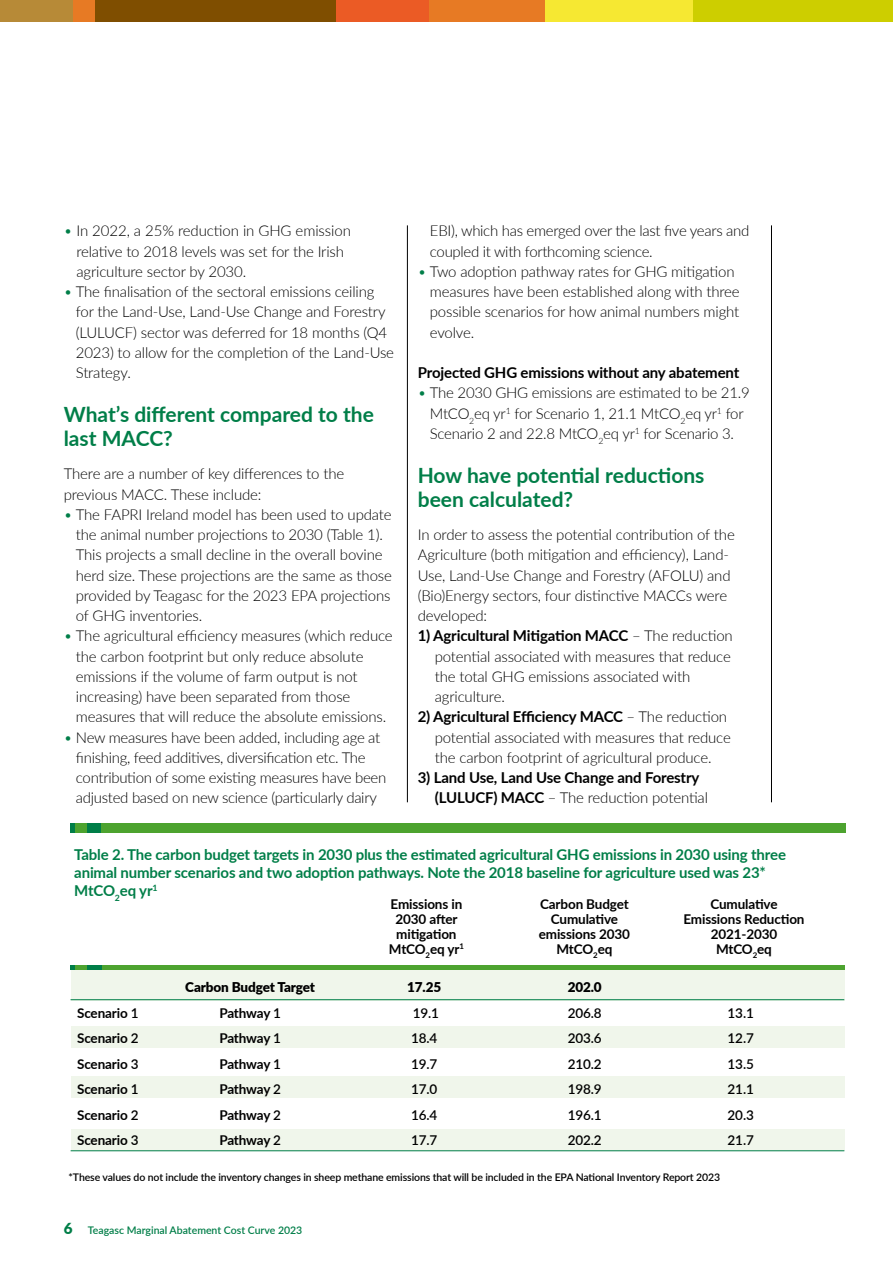
<style>
.page{position:relative;width:893px;height:1263px;background:#fff}
.page>*{position:absolute;margin:0;border:0;box-sizing:border-box;transform-origin:0 0}
.t1{font:700 21px/24px "Lato";color:#007e48}
.t2{font:300 15px/20.2px "Lato";letter-spacing:-.01em;color:#000}
.t3{font:700 15px/18px "Lato";letter-spacing:-.01em;color:#007e48}
.t4{font:700 15px/20.2px "Lato";letter-spacing:-.01em;color:#000}
.t5{font:700 13.5px/15px "Lato";letter-spacing:-.01em;color:#000;text-align:center}
.t6{font:600 13.5px "Lato";letter-spacing:-.01em;color:#000}
.t7{font:900 13.5px "Lato";letter-spacing:-.01em;color:#000}
.t8{font:600 10.5px "Lato";letter-spacing:-.01em;color:#000}
.t9{font:600 10.5px "Lato";color:#007e48}
.s1{color:#007e48}
.s2{font-weight:700}
.s3{font-weight:300}
.s4{font-weight:600}
.s5{font-weight:900;font-size:15.15px}
</style>
<div class="page">
<div style="left:0;top:0;width:73px;height:22px;background:#b78a37"></div>
<div style="left:95px;top:0;width:242px;height:22px;background:#7f4e00"></div>
<div style="left:73px;top:0;width:22px;height:22px;background:#e77a24"></div>
<div style="left:429px;top:0;width:116px;height:22px;background:#e77a24"></div>
<div style="left:336px;top:0;width:93px;height:22px;background:#eb5b25"></div>
<div style="left:692px;top:0;width:201px;height:22px;background:#cdce00"></div>
<div style="left:545px;top:0;width:147px;height:22px;background:#f6e832"></div>
<hr style="left:407px;top:225px;width:1px;height:577px;background:#000">
<hr style="left:771px;top:225px;width:1px;height:577px;background:#000">
<div style="left:71px;top:967px;width:773px;height:33px;background:#f0f6eb"></div>
<div style="left:71px;top:1026px;width:773px;height:21px;background:#f0f6eb"></div>
<div style="left:71px;top:1076px;width:773px;height:21px;background:#f0f6eb"></div>
<div style="left:71px;top:1129px;width:773px;height:21px;background:#f0f6eb"></div>
<hr style="left:71px;top:1150px;width:773px;height:1px;background:#007e48">
<svg style="left:70px;top:965px;width:6px;height:4px"></svg>
<hr style="left:87px;top:965px;width:15px;height:4px;background:#007e48">
<hr style="left:76px;top:965px;width:11px;height:4px;background:#4da32f">
<hr style="left:102px;top:965px;width:742px;height:4px;background:#4da32f">
<div style="left:70px;top:823px;width:6px;height:10px;background:#007e48"></div>
<div style="left:87px;top:823px;width:15px;height:10px;background:#007e48"></div>
<div style="left:76px;top:823px;width:11px;height:10px;background:#4da32f"></div>
<div style="left:102px;top:823px;width:744px;height:10px;background:#4da32f"></div>
<hr style="left:71px;top:999px;width:773px;height:1px;background:#007e48">
<p class="t2" style="left:76px;top:220px;width:276px;text-indent:-13px"><span class="s1">•</span> In 2022, a 25% reduction in GHG emission relative to 2018 levels was set for the Irish agriculture sector by 2030.</p>
<p class="t2" style="left:76px;top:281px;width:320px;text-indent:-12px"><span class="s1">•</span> The finalisation of the sectoral emissions ceiling for the Land-Use, Land-Use Change and Forestry (LULUCF) sector was deferred for 18 months (Q4<br>2023) to allow for the completion of the Land-Use Strategy.</p>
<h1 class="t1" style="left:64px;top:402px;width:312px">What’s different compared to the last MACC?</h1>
<p class="t2" style="left:64px;top:463px;width:282px">There are a number of key differences to the previous MACC. These include:</p>
<p class="t2" style="left:76px;top:504px;width:318px;text-indent:-12px"><span class="s1">•</span> The FAPRI Ireland model has been used to update the animal number projections to 2030 (Table 1).<br>This projects a small decline in the overall bovine herd size. These projections are the same as those provided by Teagasc for the 2023 EPA projections of GHG inventories.</p>
<p class="t2" style="left:76px;top:625px;width:318px;text-indent:-12px"><span class="s1">•</span> The agricultural efficiency measures (which reduce the carbon footprint but only reduce absolute emissions if the volume of farm output is not increasing) have been separated from those measures that will reduce the absolute emissions.</p>
<p class="t2" style="left:76px;top:726px;width:312px;text-indent:-12px"><span class="s1">•</span> New measures have been added, including age at finishing, feed additives, diversification etc. The contribution of some existing measures have been adjusted based on new science (particularly dairy</p>
<p class="t2" style="left:430px;top:220px;width:321px">EBI), which has emerged over the last five years and coupled it with forthcoming science.</p>
<p class="t2" style="left:430px;top:261px;width:311px;text-indent:-12px"><span class="s1">•</span> Two adoption pathway rates for GHG mitigation measures have been established along with three possible scenarios for how animal numbers might evolve.</p>
<p class="t4" style="left:418px;top:362px;width:323px">Projected GHG emissions without any abatement</p>
<p class="t2" style="left:418px;top:382px;width:334px;text-align:center"><span class="s1">•</span> The 2030 GHG emissions are estimated to be 21.9<br>MtCO<sub>2</sub>eq yr<sup>1</sup> for Scenario 1, 21.1 MtCO<sub>2</sub>eq yr<sup>1</sup> for<br>Scenario 2 and 22.8 MtCO<sub>2</sub>eq yr<sup>1</sup> for Scenario 3.</p>
<h1 class="t1" style="left:418px;top:462px;width:288px">How have potential reductions been calculated?</h1>
<p class="t2" style="left:418px;top:524px;width:319px">In order to assess the potential contribution of the Agriculture (both mitigation and efficiency), Land-Use, Land-Use Change and Forestry (AFOLU) and (Bio)Energy sectors, four distinctive MACCs were developed:</p>
<p class="t2" style="left:435px;top:625px;width:300px;text-indent:-17px"><span class="s2">1) Agricultural Mitigation MACC</span> – The reduction potential associated with measures that reduce the total GHG emissions associated with agriculture.</p>
<p class="t2" style="left:435px;top:706px;width:298px;text-indent:-17px"><span class="s2">2) Agricultural Efficiency MACC</span> – The reduction potential associated with measures that reduce the carbon footprint of agricultural produce.</p>
<p class="t4" style="left:435px;top:767px;width:275px;text-indent:-17px">3) Land Use, Land Use Change and Forestry (LULUCF) MACC <span class="s3">– The reduction potential</span></p>
<p class="t3" style="left:74px;top:845px;width:713px">Table 2. The carbon budget targets in 2030 plus the estimated agricultural GHG emissions in 2030 using three animal number scenarios and two adoption pathways. Note the 2018 baseline for agriculture used was 23*</p>
<p class="t3" style="left:74px;top:881px;width:85px">MtCO<sub>2</sub>eq yr<sup>1</sup></p>
<p class="t5" style="left:389px;top:896px;width:77px">Emissions in<br>2030 after mitigation<br>MtCO<sub>2</sub>eq yr<sup>1</sup></p>
<p class="t5" style="left:539px;top:896px;width:93px">Carbon Budget<br>Cumulative emissions 2030<br>MtCO<sub>2</sub>eq</p>
<p class="t5" style="left:683px;top:896px;width:123px">Cumulative<br>Emissions Reduction<br>2021-2030</p>
<p class="t5" style="left:716px;top:941px;width:57px">MtCO<sub>2</sub>eq</p>
<p class="t7" style="left:185px;top:977px;width:131px">Carbon Budget Target</p>
<p class="t7" style="left:407px;top:977px;width:36px">17.25</p>
<p class="t7" style="left:568px;top:977px;width:36px">202.0</p>
<p class="t5" style="left:77px;top:1005px;width:63px">Scenario <span class="s4">1</span></p>
<p class="t5" style="left:219px;top:1005px;width:63px">Pathway <span class="s4">1</span></p>
<p class="t6" style="left:413px;top:1003px;width:28px">19.1</p>
<p class="t6" style="left:568px;top:1003px;width:35px">206.8</p>
<p class="t6" style="left:728px;top:1003px;width:28px">13.1</p>
<p class="t5" style="left:77px;top:1030px;width:63px">Scenario <span class="s4">2</span></p>
<p class="t5" style="left:219px;top:1030px;width:63px">Pathway <span class="s4">1</span></p>
<p class="t6" style="left:411px;top:1028px;width:28px">18.4</p>
<p class="t6" style="left:568px;top:1028px;width:35px">203.6</p>
<p class="t6" style="left:728px;top:1028px;width:28px">12.7</p>
<p class="t5" style="left:77px;top:1056px;width:63px">Scenario <span class="s4">3</span></p>
<p class="t5" style="left:219px;top:1056px;width:63px">Pathway <span class="s4">1</span></p>
<p class="t6" style="left:411px;top:1054px;width:28px">19.7</p>
<p class="t6" style="left:568px;top:1054px;width:35px">210.2</p>
<p class="t6" style="left:728px;top:1054px;width:28px">13.5</p>
<p class="t5" style="left:77px;top:1081px;width:63px">Scenario <span class="s4">1</span></p>
<p class="t5" style="left:219px;top:1081px;width:63px">Pathway <span class="s4">2</span></p>
<p class="t6" style="left:411px;top:1079px;width:28px">17.0</p>
<p class="t6" style="left:568px;top:1079px;width:35px">198.9</p>
<p class="t6" style="left:728px;top:1079px;width:28px">21.1</p>
<p class="t5" style="left:77px;top:1107px;width:63px">Scenario <span class="s4">2</span></p>
<p class="t5" style="left:219px;top:1107px;width:63px">Pathway <span class="s4">2</span></p>
<p class="t6" style="left:411px;top:1105px;width:28px">16.4</p>
<p class="t6" style="left:568px;top:1105px;width:35px">196.1</p>
<p class="t6" style="left:728px;top:1105px;width:28px">20.3</p>
<p class="t5" style="left:77px;top:1132px;width:63px">Scenario <span class="s4">3</span></p>
<p class="t5" style="left:219px;top:1132px;width:63px">Pathway <span class="s4">2</span></p>
<p class="t6" style="left:411px;top:1130px;width:28px">17.7</p>
<p class="t6" style="left:568px;top:1130px;width:35px">202.2</p>
<p class="t6" style="left:728px;top:1130px;width:28px">21.7</p>
<p class="t8" style="left:69px;top:1170px;width:653px">*These values do not include the inventory changes in sheep methane emissions that will be included in the EPA National Inventory Report 2023</p>
<p class="t9" style="left:64px;top:1222px;width:240px"><span class="s5">6</span> Teagasc Marginal Abatement Cost Curve 2023</p>
</div>
